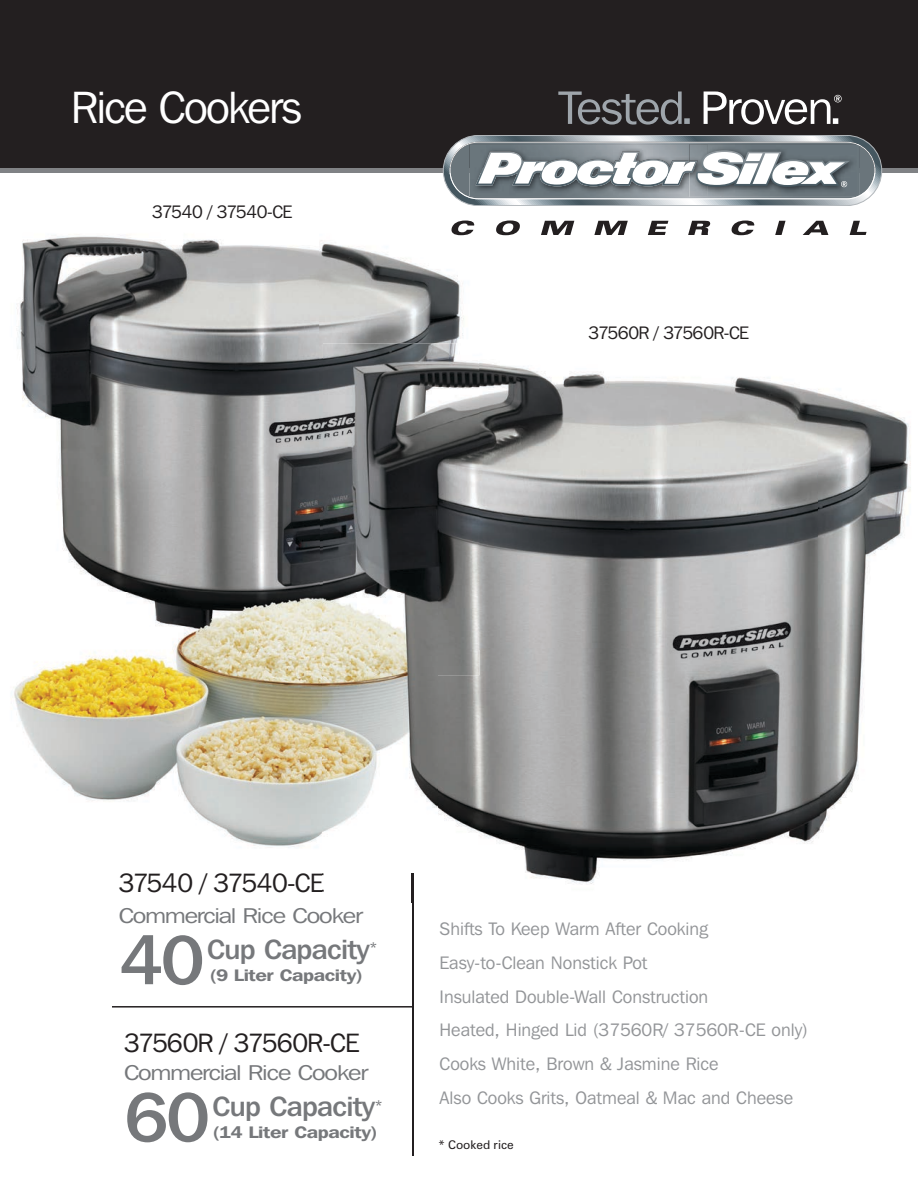
<style>
.page{position:relative;width:918px;height:1188px;background:#fff}
.page>*{position:absolute;margin:0;border:0;box-sizing:border-box;transform-origin:0 0}
.t1{font:500 69.15px "Franklin Gothic IT Cby BT";color:#76787b;scale:1.05 1}
.t2{font:45px "Franklin Gothic IT Cby BT";letter-spacing:-.04em;color:#fff}
.t3{font:500 27.75px "Franklin Gothic IT Cby BT";letter-spacing:-.025em;color:#76787b;scale:1.05 1}
.t4{font:26.4px "Franklin Gothic IT Cby BT";letter-spacing:-.04em;color:#231f20}
.t5{font:21.3px "Franklin Gothic IT Cby BT";letter-spacing:-.05em;color:#76787b;scale:1.2 1}
.t6{font:18px/33.9px "Franklin Gothic IT Cby BT";color:#939598}
.t7{font:18px "Franklin Gothic IT Cby BT";letter-spacing:-.04em;color:#231f20}
.t8{font:600 16.65px "Franklin Gothic IT Cby BT";letter-spacing:-.02em;color:#76787b;scale:1.2 1}
.t9{font:12px "Zurich BT";color:#231f20}
</style>
<div class="page">
<img style="left:16px;top:235px;width:303px;height:358px">
<img style="left:319px;top:220px;width:151px;height:138px">
<img style="left:319px;top:358px;width:4px;height:235px">
<div style="left:0;top:0;width:918px;height:172px;background:#231f20"></div>
<hr style="left:0;top:169px;width:918px;height:4px;background:#808285">
<img style="left:11px;top:593px;width:411px;height:255px">
<svg style="left:558px;top:91px;width:132px;height:34px"></svg>
<svg style="left:704px;top:91px;width:138px;height:34px"></svg>
<svg style="left:443px;top:135px;width:439px;height:71px;background:#9ba3a7"></svg>
<svg style="left:452px;top:221px;width:23px;height:14px"></svg>
<svg style="left:496px;top:221px;width:24px;height:14px"></svg>
<svg style="left:541px;top:221px;width:33px;height:14px"></svg>
<svg style="left:594px;top:221px;width:34px;height:14px"></svg>
<svg style="left:648px;top:221px;width:20px;height:14px"></svg>
<svg style="left:688px;top:221px;width:22px;height:14px"></svg>
<svg style="left:731px;top:221px;width:24px;height:14px"></svg>
<svg style="left:775px;top:221px;width:11px;height:14px"></svg>
<svg style="left:803px;top:221px;width:25px;height:14px"></svg>
<svg style="left:850px;top:221px;width:17px;height:14px"></svg>
<hr style="left:412px;top:874px;width:1px;height:282px;background:#231f20">
<hr style="left:112px;top:1006px;width:301px;height:2px;background:#231f20">
<img style="left:479px;top:363px;width:340px;height:285px">
<img style="left:819px;top:389px;width:92px;height:443px">
<img style="left:422px;top:648px;width:398px;height:236px">
<img style="left:411px;top:873px;width:3px;height:30px">
<img style="left:323px;top:343px;width:156px;height:332px">
<svg style="left:412px;top:874px;width:1px;height:29px"></svg>
<h2 class="t2" style="left:71px;top:80px;width:232px">Rice Cookers</h2>
<p class="t7" style="left:152px;top:201px;width:141px">37540 / 37540-CE</p>
<p class="t7" style="left:589px;top:321px;width:162px">37560R / 37560R-CE</p>
<h3 class="t4" style="left:119px;top:866px;width:207px">37540 / 37540-CE</h3>
<p class="t5" style="left:119px;top:902px;width:205px">Commercial Rice Cooker</p>
<h1 class="t1" style="left:119px;top:917px;width:83px">40</h1>
<h3 class="t3" style="left:207px;top:932px;width:163px">Cup Capacity<sup>*</sup></h3>
<p class="t8" style="left:210px;top:964px;width:129px">(9 Liter Capacity)</p>
<h3 class="t4" style="left:124px;top:1026px;width:237px">37560R / 37560R-CE</h3>
<p class="t5" style="left:124px;top:1059px;width:205px">Commercial Rice Cooker</p>
<h1 class="t1" style="left:124px;top:1074px;width:83px">60</h1>
<h3 class="t3" style="left:213px;top:1089px;width:163px">Cup Capacity<sup>*</sup></h3>
<p class="t8" style="left:213px;top:1122px;width:139px">(14 Liter Capacity)</p>
<p class="t6" style="left:440px;top:911px;width:370px">Shifts To Keep Warm After Cooking Easy-to-Clean Nonstick Pot<br>Insulated Double-Wall Construction<br>Heated, Hinged Lid (37560R/ 37560R-CE only)<br>Cooks White, Brown &amp; Jasmine Rice<br>Also Cooks Grits, Oatmeal &amp; Mac and Cheese</p>
<p class="t9" style="left:438px;top:1137px;width:77px">* Cooked rice</p>
</div>
